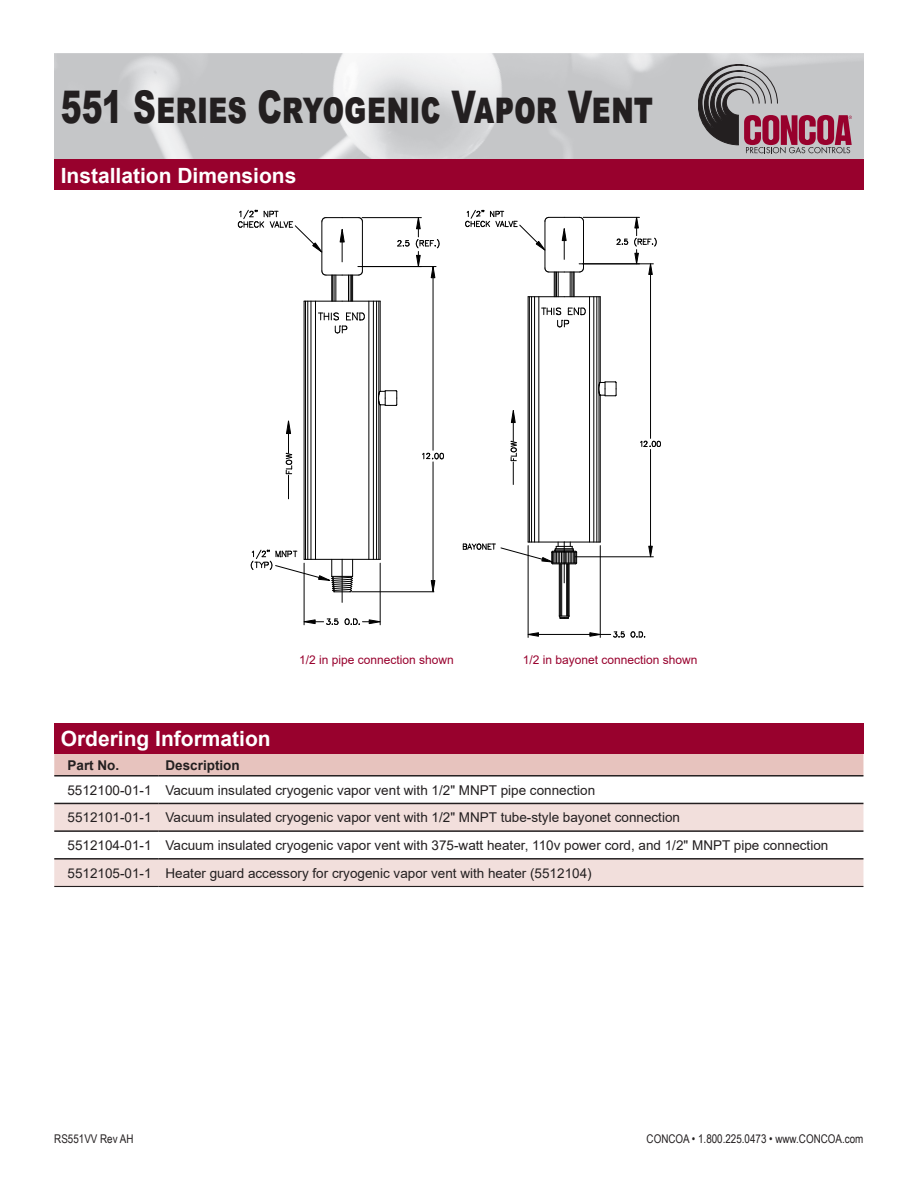
<style>
.page{position:relative;width:918px;height:1188px;background:#fff}
.page>*{position:absolute;margin:0;border:0;box-sizing:border-box;transform-origin:0 0}
.Master_Page_Titles{font:900 45px "Arial";color:#231f20;scale:.7 1}
.t1{font:700 21px "Arial";color:#fff}
.t2{font:13.5px "Arial";color:#231f20}
.t3{font:700 13.5px "Arial";color:#231f20}
.t4{font:12px "Arial";color:#98012d}
.t5{font:12px "Arial Narrow";color:#231f20}
</style>
<div class="page">
<img style="left:54px;top:53px;width:121px;height:107px">
<div style="left:175px;top:53px;width:126px;height:107px;background:#c5c6c8"></div>
<img style="left:301px;top:53px;width:63px;height:107px">
<img style="left:164px;top:127px;width:78px;height:33px">
<img style="left:364px;top:53px;width:125px;height:107px">
<img style="left:489px;top:53px;width:375px;height:107px">
<img style="left:615px;top:53px;width:129px;height:107px">
<img style="left:803px;top:53px;width:61px;height:99px">
<img style="left:663px;top:152px;width:18px;height:8px">
<hr style="left:342px;top:559px;width:38px;height:1px;background:#000">
<hr style="left:342px;top:301px;width:38px;height:1px;background:#000">
<hr style="left:362px;top:222px;width:1px;height:49px;background:#000">
<hr style="left:376px;top:301px;width:1px;height:258px;background:#000">
<hr style="left:373px;top:301px;width:1px;height:258px;background:#000">
<hr style="left:369px;top:301px;width:1px;height:258px;background:#000">
<hr style="left:379px;top:401px;width:1px;height:158px;background:#000">
<hr style="left:380px;top:405px;width:1px;height:154px;background:#000">
<hr style="left:379px;top:301px;width:1px;height:94px;background:#000">
<hr style="left:380px;top:301px;width:1px;height:90px;background:#000">
<hr style="left:322px;top:222px;width:1px;height:49px;background:#000">
<hr style="left:315px;top:301px;width:1px;height:258px;background:#000">
<hr style="left:311px;top:301px;width:1px;height:258px;background:#000">
<hr style="left:308px;top:301px;width:1px;height:258px;background:#000">
<hr style="left:305px;top:301px;width:1px;height:258px;background:#000">
<hr style="left:304px;top:301px;width:1px;height:258px;background:#000">
<svg style="left:286px;top:420px;width:6px;height:79px"></svg>
<svg style="left:318px;top:312px;width:47px;height:22px"></svg>
<hr style="left:304px;top:301px;width:38px;height:1px;background:#000">
<svg style="left:378px;top:390px;width:20px;height:16px"></svg>
<svg style="left:322px;top:271px;width:41px;height:30px"></svg>
<hr style="left:342px;top:559px;width:1px;height:43px;background:#000">
<svg style="left:238px;top:210px;width:125px;height:52px"></svg>
<hr style="left:362px;top:217px;width:59px;height:1px;background:#000">
<hr style="left:358px;top:266px;width:63px;height:1px;background:#000">
<svg style="left:397px;top:240px;width:13px;height:7px"></svg>
<hr style="left:352px;top:592px;width:82px;height:1px;background:#000">
<hr style="left:433px;top:462px;width:1px;height:119px;background:#000">
<hr style="left:433px;top:278px;width:1px;height:172px;background:#000">
<svg style="left:431px;top:580px;width:4px;height:13px"></svg>
<svg style="left:416px;top:217px;width:24px;height:61px"></svg>
<svg style="left:251px;top:549px;width:102px;height:44px"></svg>
<hr style="left:380px;top:563px;width:1px;height:62px;background:#000">
<hr style="left:304px;top:563px;width:1px;height:62px;background:#000">
<svg style="left:303px;top:618px;width:36px;height:7px"></svg>
<svg style="left:345px;top:618px;width:36px;height:7px"></svg>
<hr style="left:564px;top:542px;width:36px;height:1px;background:#000">
<hr style="left:564px;top:296px;width:36px;height:1px;background:#000">
<hr style="left:583px;top:221px;width:1px;height:47px;background:#000">
<hr style="left:597px;top:297px;width:1px;height:245px;background:#000">
<hr style="left:594px;top:297px;width:1px;height:245px;background:#000">
<hr style="left:589px;top:297px;width:1px;height:245px;background:#000">
<hr style="left:599px;top:392px;width:1px;height:150px;background:#000">
<hr style="left:600px;top:395px;width:1px;height:147px;background:#000">
<hr style="left:599px;top:297px;width:1px;height:89px;background:#000">
<hr style="left:600px;top:297px;width:1px;height:85px;background:#000">
<hr style="left:545px;top:221px;width:1px;height:47px;background:#000">
<hr style="left:539px;top:297px;width:1px;height:245px;background:#000">
<hr style="left:534px;top:297px;width:1px;height:245px;background:#000">
<hr style="left:531px;top:297px;width:1px;height:245px;background:#000">
<hr style="left:529px;top:297px;width:1px;height:245px;background:#000">
<hr style="left:528px;top:297px;width:1px;height:245px;background:#000">
<svg style="left:511px;top:410px;width:6px;height:75px"></svg>
<svg style="left:542px;top:307px;width:44px;height:21px"></svg>
<hr style="left:528px;top:296px;width:36px;height:1px;background:#000">
<svg style="left:599px;top:382px;width:18px;height:15px"></svg>
<svg style="left:545px;top:268px;width:39px;height:29px"></svg>
<svg style="left:559px;top:615px;width:11px;height:4px"></svg>
<hr style="left:569px;top:564px;width:1px;height:52px;background:#000">
<hr style="left:559px;top:564px;width:1px;height:52px;background:#000">
<hr style="left:564px;top:542px;width:1px;height:41px;background:#000">
<svg style="left:465px;top:210px;width:119px;height:49px"></svg>
<hr style="left:583px;top:217px;width:56px;height:1px;background:#000">
<hr style="left:579px;top:264px;width:60px;height:1px;background:#000">
<svg style="left:616px;top:239px;width:12px;height:6px"></svg>
<hr style="left:575px;top:557px;width:78px;height:1px;background:#000">
<hr style="left:650px;top:449px;width:1px;height:97px;background:#000">
<hr style="left:650px;top:274px;width:1px;height:164px;background:#000">
<svg style="left:649px;top:546px;width:3px;height:12px"></svg>
<svg style="left:634px;top:216px;width:23px;height:59px"></svg>
<svg style="left:640px;top:441px;width:21px;height:6px"></svg>
<hr style="left:568px;top:564px;width:1px;height:52px;background:#000">
<hr style="left:567px;top:564px;width:1px;height:52px;background:#000">
<hr style="left:566px;top:564px;width:1px;height:52px;background:#000">
<svg style="left:463px;top:542px;width:114px;height:23px"></svg>
<hr style="left:560px;top:564px;width:1px;height:52px;background:#000">
<hr style="left:561px;top:564px;width:1px;height:52px;background:#000">
<hr style="left:600px;top:546px;width:1px;height:91px;background:#000">
<hr style="left:528px;top:546px;width:1px;height:91px;background:#000">
<hr style="left:539px;top:634px;width:51px;height:1px;background:#000">
<svg style="left:527px;top:633px;width:12px;height:3px"></svg>
<svg style="left:590px;top:631px;width:35px;height:7px"></svg>
<svg style="left:631px;top:631px;width:14px;height:7px"></svg>
<svg style="left:422px;top:453px;width:22px;height:7px"></svg>
<svg style="left:698px;top:65px;width:154px;height:88px"></svg>
<div style="left:54px;top:753px;width:809px;height:22px;background:#e7c3be"></div>
<svg style="left:54px;top:804px;width:809px;height:82px;fill:#f2dfdc"></svg>
<hr style="left:54px;top:775px;width:105px;height:2px;background:#231f20">
<hr style="left:159px;top:775px;width:704px;height:2px;background:#231f20">
<hr style="left:54px;top:803px;width:105px;height:1px;background:#231f20">
<hr style="left:159px;top:803px;width:704px;height:1px;background:#231f20">
<hr style="left:54px;top:830px;width:105px;height:2px;background:#231f20">
<hr style="left:159px;top:830px;width:704px;height:2px;background:#231f20">
<hr style="left:54px;top:858px;width:105px;height:2px;background:#231f20">
<hr style="left:159px;top:858px;width:704px;height:2px;background:#231f20">
<hr style="left:54px;top:886px;width:105px;height:1px;background:#231f20">
<hr style="left:159px;top:886px;width:704px;height:1px;background:#231f20">
<div style="left:54px;top:160px;width:810px;height:30px;background:#98012d"></div>
<div style="left:54px;top:723px;width:809px;height:30px;background:#98012d"></div>
<p class="Master_Page_Titles" style="left:61px;top:75px;width:847px">551 Series Cryogenic Vapor Vent</p>
<p class="t1" style="left:61px;top:160px;width:237px">Installation Dimensions</p>
<p class="t1" style="left:61px;top:724px;width:212px">Ordering Information</p>
<p class="t4" style="left:299px;top:651px;width:156px">1/2 in pipe connection shown</p>
<p class="t4" style="left:523px;top:651px;width:176px">1/2 in bayonet connection shown</p>
<p class="t3" style="left:68px;top:755px;width:53px">Part No.</p>
<p class="t3" style="left:166px;top:755px;width:76px">Description</p>
<p class="t2" style="left:67px;top:780px;width:86px">5512100-01-1</p>
<p class="t2" style="left:165px;top:780px;width:431px">Vacuum insulated cryogenic vapor vent with 1/2" MNPT pipe connection</p>
<p class="t2" style="left:68px;top:808px;width:86px">5512101-01-1</p>
<p class="t2" style="left:166px;top:808px;width:516px">Vacuum insulated cryogenic vapor vent with 1/2" MNPT tube-style bayonet connection</p>
<p class="t2" style="left:68px;top:836px;width:86px">5512104-01-1</p>
<p class="t2" style="left:166px;top:836px;width:664px">Vacuum insulated cryogenic vapor vent with 375-watt heater, 110v power cord, and 1/2" MNPT pipe connection</p>
<p class="t2" style="left:68px;top:864px;width:86px">5512105-01-1</p>
<p class="t2" style="left:166px;top:864px;width:428px">Heater guard accessory for cryogenic vapor vent with heater (5512104)</p>
<p class="t5" style="left:54px;top:1130px;width:81px">RS551VV Rev AH</p>
<p class="t5" style="left:647px;top:1130px;width:218px">CONCOA • 1.800.225.0473 • www.CONCOA.com</p>
</div>
